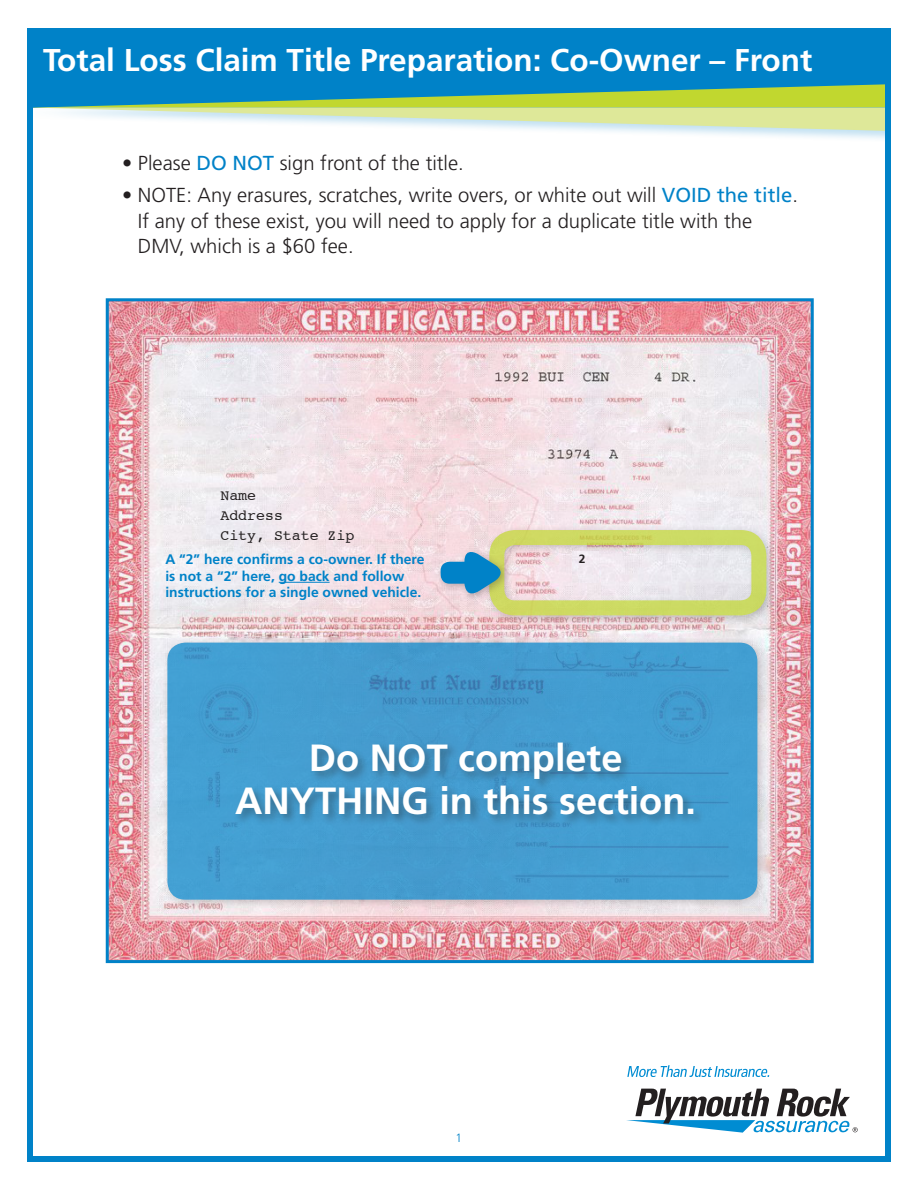
<style>
.page{position:relative;width:918px;height:1188px;background:#fff}
.page>*{position:absolute;margin:0;border:0;box-sizing:border-box;transform-origin:0 0}
.t1{font:700 37.95px "Frutiger LT Std";color:#fff}
.t2{font:700 31.5px "Frutiger LT Std";color:#fff}
.t3{font:300 20.25px/25.5px "Frutiger LT Std";color:#231f20}
.t4{font:14.85px "Courier";color:#231f20}
.t5{font:700 13.95px/16.5px "Frutiger LT Std";color:#0082c8}
.t6{font:700 12px "Frutiger LT Std";color:#231f20}
.t7{font:300 12px "Frutiger LT Std";color:#0082c8}
.s1{font-weight:400;color:#0082c8}
</style>
<div class="page">
<img style="left:110px;top:302px;width:700px;height:657px">
<div style="left:106px;top:298px;width:708px;height:665px;border:3px solid #0082c8"></div>
<div style="left:162px;top:637px;width:605px;height:273px;background:#231f20;opacity:.3"></div>
<div style="left:167px;top:643px;width:590px;height:257px;background:#439dd1;border-radius:18px"></div>
<div style="left:233px;top:739px;width:472px;height:87px;background:#231f20;opacity:.4"></div>
<div style="left:484px;top:525px;width:292px;height:100px;background:#231f20;opacity:.3"></div>
<div style="left:489px;top:530px;width:277px;height:85px;border:15px solid #c1d72f;border-radius:18px"></div>
<div style="left:436px;top:547px;width:74px;height:56px;background:#231f20;opacity:.3"></div>
<svg style="left:441px;top:546px;width:67px;height:53px;background:#7eaeba"></svg>
<img style="left:572px;top:552px;width:26px;height:30px">
<hr style="left:279px;top:582px;width:51px;height:1px;background:#0082c8">
<div style="left:28px;top:28px;width:862px;height:80px;background:#0082c8"></div>
<div style="left:26px;top:82px;width:877px;height:61px;background:#0082c8;opacity:.25"></div>
<svg style="left:34px;top:84px;width:850px;height:47px"></svg>
<svg style="left:627px;top:1065px;width:142px;height:12px"></svg>
<svg style="left:626px;top:1089px;width:232px;height:44px"></svg>
<div style="left:27px;top:28px;width:864px;height:1134px;border:6px solid #0082c8"></div>
<div style="left:891px;top:28px;width:25px;height:135px;background:#fff"></div>
<p class="t2" style="left:43px;top:41px;width:771px">Total Loss Claim Title Preparation: Co-Owner – Front</p>
<p class="t3" style="left:122px;top:151px;width:343px">• Please <span class="s1">DO NOT</span> sign front of the title.</p>
<p class="t3" style="left:138px;top:183px;width:662px;text-indent:-16px">• NOTE: Any erasures, scratches, write overs, or white out will <span class="s1">VOID the title</span>.<br>If any of these exist, you will need to apply for a duplicate title with the<br>DMV, which is a $60 fee.</p>
<p class="t4" style="left:220px;top:484px;width:37px">Name</p>
<p class="t4" style="left:220px;top:504px;width:64px">Address</p>
<p class="t4" style="left:220px;top:523px;width:135px">City, State Zip</p>
<p class="t5" style="left:165px;top:551px;width:261px">A “2” here confirms a co-owner. If there</p>
<p class="t6" style="left:579px;top:552px;width:8px">2</p>
<p class="t5" style="left:165px;top:568px;width:258px">is not a “2” here, go back and follow instructions for a single owned vehicle.</p>
<p class="t1" style="left:309px;top:735px;width:315px">Do NOT complete</p>
<p class="t1" style="left:235px;top:778px;width:462px">ANYTHING in this section.</p>
<p class="t7" style="left:456px;top:1131px;width:8px">1</p>
</div>
